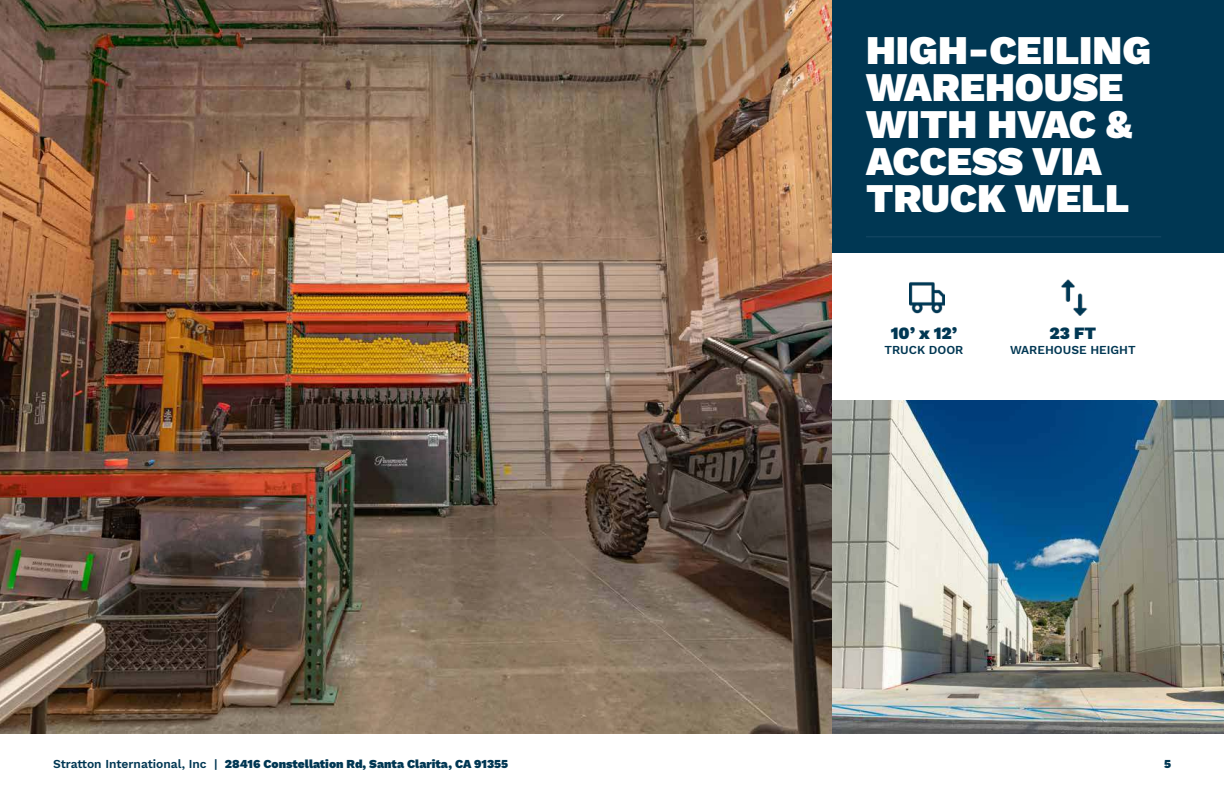
<style>
.page{position:relative;width:1224px;height:804px;background:#fff}
.page>*{position:absolute;margin:0;border:0;box-sizing:border-box;transform-origin:0 0}
.t1{font:900 40px/37px "Work Sans";color:#fff}
.t2{font:900 17px "Work Sans";color:#003753}
.t3{font:900 12px "Work Sans";color:#003753}
.t4{font:600 12px "Work Sans";color:#003753}
.s1{font-weight:600}
</style>
<div class="page">
<img style="left:832px;top:400px;width:392px;height:333px">
<img style="left:0;top:0;width:832px;height:733px">
<div style="left:832px;top:0;width:392px;height:252px;background:#003753"></div>
<hr style="left:866px;top:236px;width:295px;height:1px;background:#386281">
<img style="left:909px;top:282px;width:36px;height:32px">
<img style="left:1061px;top:279px;width:27px;height:36px">
<h1 class="t1" style="left:866px;top:35px;width:287px">HIGH-CEILING<br>WAREHOUSE<br>WITH HVAC &amp;<br>ACCESS VIA<br>TRUCK WELL</h1>
<h2 class="t2" style="left:891px;top:327px;width:68px">10’ x 12’</h2>
<p class="t4" style="left:884px;top:345px;width:80px">TRUCK DOOR</p>
<h2 class="t2" style="left:1049px;top:327px;width:48px">23 FT</h2>
<p class="t4" style="left:1010px;top:342px;width:127px">WAREHOUSE HEIGHT</p>
<p class="t3" style="left:53px;top:759px;width:457px"><span class="s1">Stratton International, Inc |</span> 28416 Constellation Rd, Santa Clarita, CA 91355</p>
<p class="t3" style="left:1164px;top:759px;width:8px">5</p>
</div>
